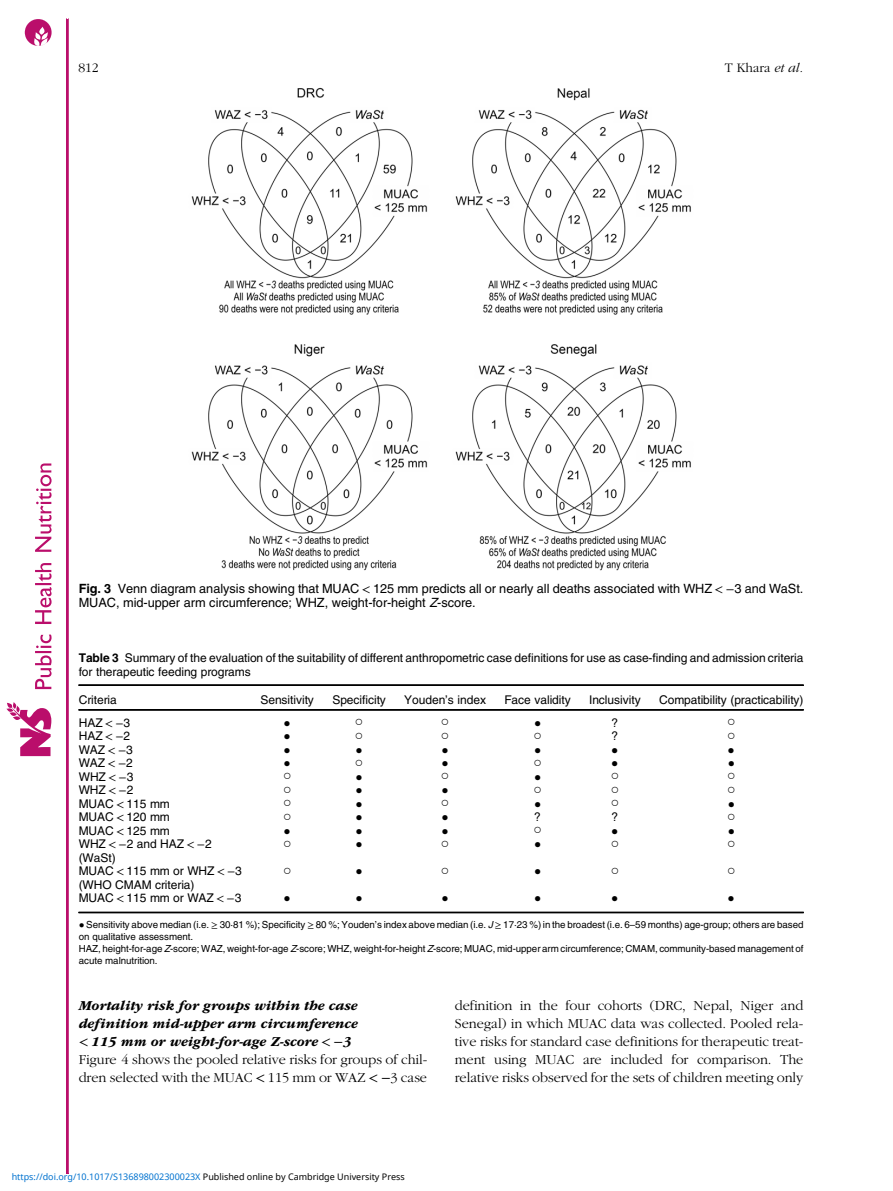
<style>
.page{position:relative;width:893px;height:1191px;background:#fff}
.page>*{position:absolute;margin:0;border:0;box-sizing:border-box;transform-origin:0 0}
.t1{font:14.25px/18px "Adv OT777 cf 4 fb";color:#000}
.t2{font:14.25px/18px "Adv OT0 ecd 02 fa.BI";color:#000;text-align:justify}
.t3{font:13.5px "Adv OT777 cf 4 fb";color:#000}
.t4{font:12.75px/14.2px "Adv OT82 c 4 f 4 c 4";color:#000}
.t5{font:12px/13.5px "Adv OT82 c 4 f 4 c 4";color:#000}
.t6{font:12px "Adv TT5843 c 571";color:#000}
.t7{font:9.75px/12px "Adv OT82 c 4 f 4 c 4";color:#000}
.t8{font:9px "Noto Sans";color:#0172cf}
.t9{font:8.4px "Adv OT8608 a 8 d 1";color:#000}
.s1{font-family:"Adv OT4 e 1564 e 8.I"}
.s2{font-family:"Adv O Tf 3919 c 9 c.B"}
.s3{font-family:"Adv OT8608 a 8 d 1"}
.s4{font-family:"Adv OT7 a 027 dc 5.I"}
.s5{font-style:inherit}
.s6{font-family:"Adv TT5843 c 571"}
.s7{color:#000}
</style>
<div class="page">
<div style="left:66px;top:19px;width:2px;height:1154px;border:1px solid #ba0e6b"></div>
<svg style="left:6px;top:702px;width:45px;height:54px"></svg>
<svg style="left:35px;top:463px;width:17px;height:226px"></svg>
<svg style="left:25px;top:19px;width:27px;height:27px"></svg>
<img style="left:191px;top:87px;width:500px;height:483px">
<hr style="left:79px;top:912px;width:724px;height:1px;background:#000">
<div style="left:79px;top:684px;width:724px;height:1px;background:#000;border:1px solid #000"></div>
<hr style="left:79px;top:709px;width:724px;height:1px;background:#000">
<p class="t3" style="left:78px;top:63px;width:22px">812</p>
<p class="t3" style="left:725px;top:63px;width:80px">T Khara <span class="s1">et al.</span></p>
<p class="t4" style="left:79px;top:583px;width:726px"><span class="s2">Fig. 3</span> Venn diagram analysis showing that MUAC <span class="s3">&lt;</span> 125 mm predicts all or nearly all deaths associated with WHZ <span class="s3">&lt;</span> <span class="s3">−</span>3 and WaSt.<br>MUAC, mid-upper arm circumference; WHZ, weight-for-height <span class="s4">Z</span>-score.</p>
<p class="t5" style="left:79px;top:652px;width:726px"><span class="s2">Table 3</span> Summary of the evaluation of the suitability of different anthropometric case definitions for use as case-finding and admission criteria for therapeutic feeding programs</p>
<p class="t5" style="left:79px;top:693px;width:40px">Criteria</p>
<p class="t5" style="left:260px;top:693px;width:55px">Sensitivity</p>
<p class="t5" style="left:332px;top:693px;width:55px">Specificity</p>
<p class="t5" style="left:404px;top:693px;width:83px">Youden<span class="s5">’</span>s index</p>
<p class="t5" style="left:504px;top:693px;width:68px">Face validity</p>
<p class="t5" style="left:589px;top:693px;width:53px">Inclusivity</p>
<p class="t5" style="left:659px;top:693px;width:146px">Compatibility (practicability)</p>
<p class="t5" style="left:79px;top:717px;width:53px">HAZ <span class="s3">&lt;</span> <span class="s3">−</span>3</p>
<p class="t6" style="left:284px;top:716px;width:9px">●</p>
<p class="t9" style="left:356px;top:719px;width:8px">○</p>
<p class="t9" style="left:442px;top:719px;width:8px">○</p>
<p class="t6" style="left:534px;top:716px;width:9px">●</p>
<p class="t5" style="left:612px;top:717px;width:8px">?</p>
<p class="t9" style="left:728px;top:719px;width:8px">○</p>
<p class="t5" style="left:79px;top:730px;width:53px">HAZ <span class="s3">&lt;</span> <span class="s3">−</span>2</p>
<p class="t6" style="left:284px;top:729px;width:9px">●</p>
<p class="t9" style="left:356px;top:732px;width:8px">○</p>
<p class="t9" style="left:442px;top:732px;width:8px">○</p>
<p class="t9" style="left:534px;top:732px;width:8px">○</p>
<p class="t5" style="left:612px;top:730px;width:8px">?</p>
<p class="t9" style="left:728px;top:732px;width:8px">○</p>
<p class="t5" style="left:79px;top:744px;width:55px">WAZ <span class="s3">&lt;</span> <span class="s3">−</span>3</p>
<p class="t6" style="left:284px;top:743px;width:9px">●</p>
<p class="t6" style="left:356px;top:743px;width:9px">●</p>
<p class="t6" style="left:442px;top:743px;width:9px">●</p>
<p class="t6" style="left:534px;top:743px;width:9px">●</p>
<p class="t6" style="left:611px;top:743px;width:9px">●</p>
<p class="t6" style="left:728px;top:743px;width:9px">●</p>
<p class="t5" style="left:79px;top:757px;width:55px">WAZ <span class="s3">&lt;</span> <span class="s3">−</span>2</p>
<p class="t6" style="left:284px;top:756px;width:9px">●</p>
<p class="t9" style="left:356px;top:759px;width:8px">○</p>
<p class="t6" style="left:442px;top:756px;width:9px">●</p>
<p class="t9" style="left:534px;top:759px;width:8px">○</p>
<p class="t6" style="left:611px;top:756px;width:9px">●</p>
<p class="t6" style="left:728px;top:756px;width:9px">●</p>
<p class="t5" style="left:79px;top:771px;width:56px">WHZ <span class="s3">&lt;</span> <span class="s3">−</span>3</p>
<p class="t9" style="left:284px;top:773px;width:8px">○</p>
<p class="t6" style="left:356px;top:770px;width:9px">●</p>
<p class="t9" style="left:442px;top:773px;width:8px">○</p>
<p class="t6" style="left:534px;top:770px;width:9px">●</p>
<p class="t9" style="left:611px;top:773px;width:8px">○</p>
<p class="t9" style="left:728px;top:773px;width:8px">○</p>
<p class="t5" style="left:79px;top:784px;width:56px">WHZ <span class="s3">&lt;</span> <span class="s3">−</span>2</p>
<p class="t9" style="left:284px;top:786px;width:8px">○</p>
<p class="t6" style="left:356px;top:783px;width:9px">●</p>
<p class="t6" style="left:442px;top:783px;width:9px">●</p>
<p class="t9" style="left:534px;top:786px;width:8px">○</p>
<p class="t9" style="left:611px;top:786px;width:8px">○</p>
<p class="t9" style="left:728px;top:786px;width:8px">○</p>
<p class="t5" style="left:79px;top:798px;width:92px">MUAC <span class="s3">&lt;</span> 115 mm</p>
<p class="t9" style="left:284px;top:800px;width:8px">○</p>
<p class="t6" style="left:356px;top:797px;width:9px">●</p>
<p class="t9" style="left:442px;top:800px;width:8px">○</p>
<p class="t6" style="left:534px;top:797px;width:9px">●</p>
<p class="t9" style="left:611px;top:800px;width:8px">○</p>
<p class="t6" style="left:728px;top:797px;width:9px">●</p>
<p class="t5" style="left:79px;top:811px;width:92px">MUAC <span class="s3">&lt;</span> 120 mm</p>
<p class="t9" style="left:284px;top:813px;width:8px">○</p>
<p class="t6" style="left:356px;top:810px;width:9px">●</p>
<p class="t6" style="left:442px;top:810px;width:9px">●</p>
<p class="t5" style="left:534px;top:811px;width:8px">?</p>
<p class="t5" style="left:612px;top:811px;width:8px">?</p>
<p class="t9" style="left:728px;top:813px;width:8px">○</p>
<p class="t5" style="left:79px;top:825px;width:92px">MUAC <span class="s3">&lt;</span> 125 mm</p>
<p class="t6" style="left:284px;top:824px;width:9px">●</p>
<p class="t6" style="left:356px;top:824px;width:9px">●</p>
<p class="t6" style="left:442px;top:824px;width:9px">●</p>
<p class="t9" style="left:534px;top:827px;width:8px">○</p>
<p class="t6" style="left:611px;top:824px;width:9px">●</p>
<p class="t6" style="left:728px;top:824px;width:9px">●</p>
<p class="t5" style="left:79px;top:838px;width:134px">WHZ <span class="s3">&lt;</span> <span class="s3">−</span>2 and HAZ <span class="s3">&lt;</span> <span class="s3">−</span>2 (WaSt)</p>
<p class="t9" style="left:284px;top:840px;width:8px">○</p>
<p class="t6" style="left:356px;top:837px;width:9px">●</p>
<p class="t9" style="left:442px;top:840px;width:8px">○</p>
<p class="t6" style="left:534px;top:837px;width:9px">●</p>
<p class="t9" style="left:611px;top:840px;width:8px">○</p>
<p class="t9" style="left:728px;top:840px;width:8px">○</p>
<p class="t5" style="left:79px;top:865px;width:165px">MUAC <span class="s3">&lt;</span> 115 mm or WHZ <span class="s3">&lt;</span> <span class="s3">−</span>3 (WHO CMAM criteria)</p>
<p class="t9" style="left:284px;top:867px;width:8px">○</p>
<p class="t6" style="left:356px;top:864px;width:9px">●</p>
<p class="t9" style="left:442px;top:867px;width:8px">○</p>
<p class="t6" style="left:534px;top:864px;width:9px">●</p>
<p class="t9" style="left:611px;top:867px;width:8px">○</p>
<p class="t9" style="left:728px;top:867px;width:8px">○</p>
<p class="t5" style="left:79px;top:892px;width:164px">MUAC <span class="s3">&lt;</span> 115 mm or WAZ <span class="s3">&lt;</span> <span class="s3">−</span>3</p>
<p class="t6" style="left:284px;top:891px;width:9px">●</p>
<p class="t6" style="left:356px;top:891px;width:9px">●</p>
<p class="t6" style="left:442px;top:891px;width:9px">●</p>
<p class="t6" style="left:534px;top:891px;width:9px">●</p>
<p class="t6" style="left:611px;top:891px;width:9px">●</p>
<p class="t6" style="left:728px;top:891px;width:9px">●</p>
<p class="t7" style="left:79px;top:919px;width:726px"><span class="s6">●</span> Sensitivity above median (i.e. <span class="s3">≥</span> 30·81 %); Specificity <span class="s3">≥</span> 80 %; Youden<span class="s5">’</span>s index above median (i.e. <span class="s4">J</span> <span class="s3">≥</span> 17·23 %) in the broadest (i.e. 6<span class="s5">–</span>59 months) age-group; others are based on qualitative assessment.<br>HAZ, height-for-age <span class="s4">Z</span>-score; WAZ, weight-for-age <span class="s4">Z</span>-score; WHZ, weight-for-height <span class="s4">Z</span>-score; MUAC, mid-upper arm circumference; CMAM, community-based management of acute malnutrition.</p>
<p class="t2" style="left:79px;top:997px;width:280px">Mortality risk for groups within the case definition mid-upper arm circumference <span class="s3">&lt;</span> 115 mm or weight-for-age Z-score <span class="s3">&lt;</span> <span class="s3">−</span>3</p>
<p class="t1" style="left:79px;top:1051px;width:350px">Figure 4 shows the pooled relative risks for groups of chil&shy;dren selected with the MUAC <span class="s3">&lt;</span> 115 mm or WAZ <span class="s3">&lt;</span> <span class="s3">−</span>3 case</p>
<p class="t1" style="left:455px;top:997px;width:350px;text-align:justify">definition in the four cohorts (DRC, Nepal, Niger and Senegal) in which MUAC data was collected. Pooled rela&shy;tive risks for standard case definitions for therapeutic treat&shy;ment using MUAC are included for comparison. The relative risks observed for the sets of children meeting only</p>
<p class="t8" style="left:12px;top:1170px;width:395px">https://doi.org/10.1017/S136898002300023X <span class="s7">Published online by Cambridge University Press</span></p>
</div>
